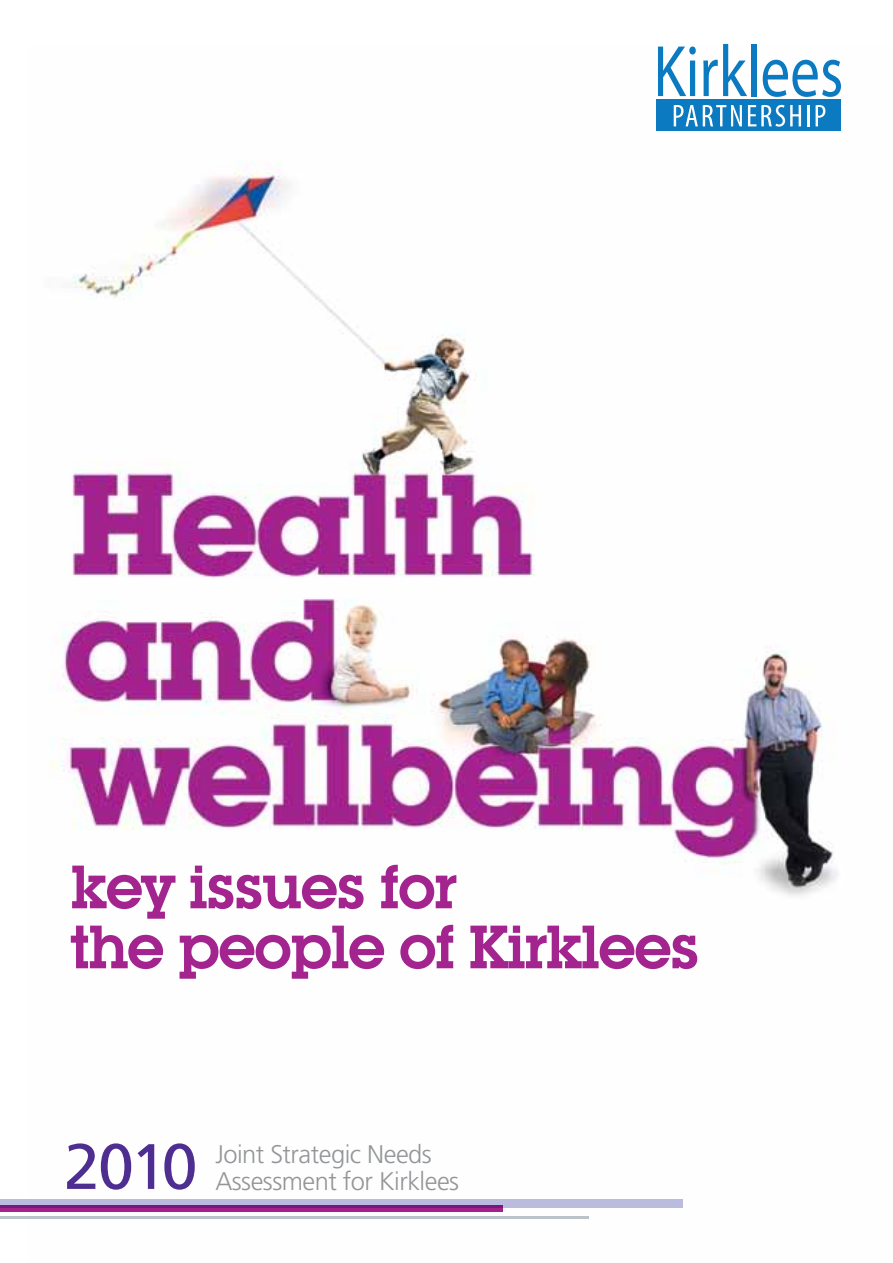
<style>
.page{position:relative;width:893px;height:1263px;background:#fff}
.page>*{position:absolute;margin:0;border:0;box-sizing:border-box;transform-origin:0 0}
.t1{font:64.05px "Frutiger";color:#4e2f91}
.t2{font:600 60px/60px "Lubalin Graph IT Cby BT";letter-spacing:-.04em;color:#a3238f}
.t3{font:300 25.5px/27px "Frutiger";letter-spacing:-.02em;color:#939598}
</style>
<div class="page">
<img style="left:28px;top:47px;width:810px;height:1172px">
<svg style="left:658px;top:47px;width:38px;height:49px"></svg>
<svg style="left:703px;top:44px;width:44px;height:52px"></svg>
<div style="left:751px;top:44px;width:5px;height:52px;background:#0b7ac0"></div>
<svg style="left:763px;top:60px;width:78px;height:37px"></svg>
<div style="left:657px;top:99px;width:184px;height:32px;background:#0b7ac0"></div>
<svg style="left:674px;top:105px;width:68px;height:21px"></svg>
<svg style="left:748px;top:105px;width:53px;height:22px"></svg>
<hr style="left:807px;top:105px;width:2px;height:21px;background:#fff">
<svg style="left:816px;top:105px;width:9px;height:21px"></svg>
<div style="left:0;top:1199px;width:683px;height:9px;background:#bbbbde"></div>
<svg style="left:0;top:1205px;width:502px;height:6px;background:#8c1d85"></svg>
<hr style="left:0;top:1216px;width:589px;height:2px;background:#bbc4ca">
<h2 class="t2" style="left:70px;top:856px;width:631px">key issues for<br>the people of Kirklees</h2>
<h1 class="t1" style="left:64px;top:1129px;width:135px">2010</h1>
<p class="t3" style="left:215px;top:1141px;width:245px">Joint Strategic Needs<br>Assessment for Kirklees</p>
</div>
